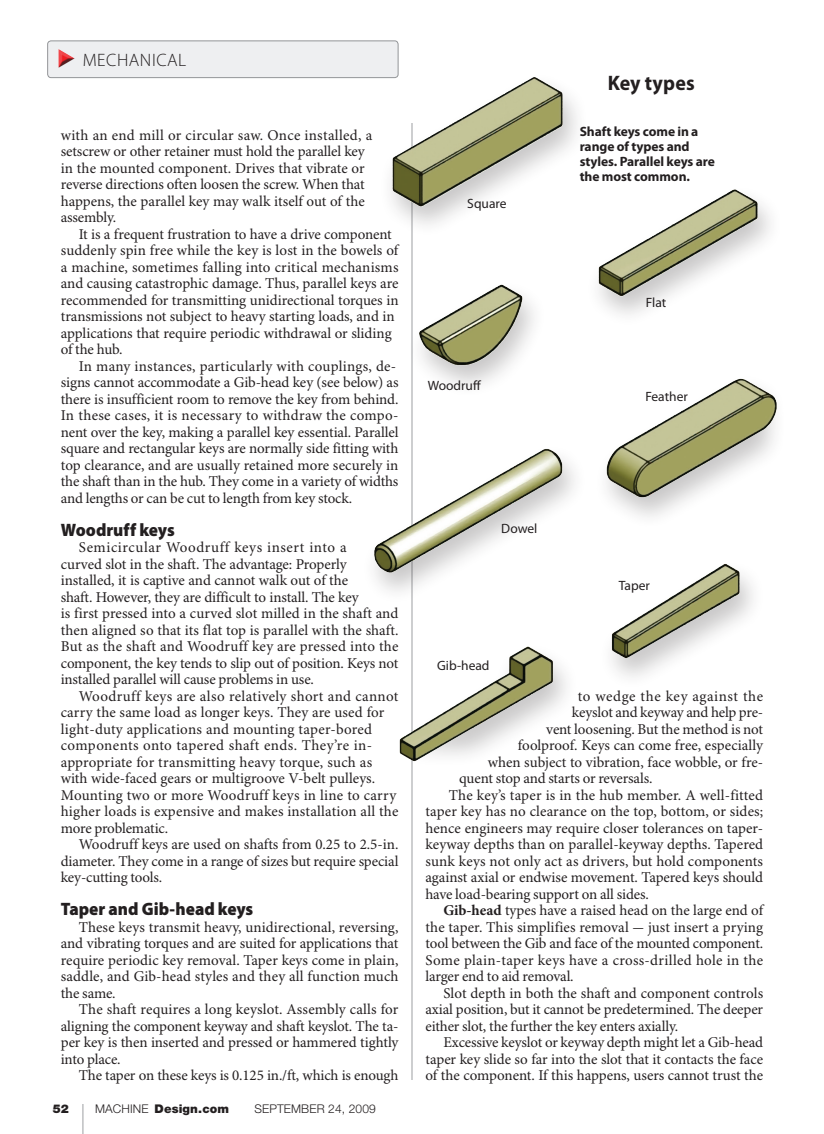
<style>
.page{position:relative;width:824px;height:1134px;background:#fff}
.page>*{position:absolute;margin:0;border:0;box-sizing:border-box;transform-origin:0 0}
.Art_Title{font:700 21px "Myriad Pro";letter-spacing:.01em;color:#231f20;scale:.95 1}
.Subhead-Feature{font:900 18px "Myriad Pro";color:#231f20;scale:.95 1}
.t1{font:300 18px "Myriad Pro";letter-spacing:.03em;color:#231f20}
.Text-Feature{font:15px/16.5px "Minion Pro";color:#231f20;text-align:justify}
.Text-Feature-2{font:15px "Minion Pro";letter-spacing:.035em;color:#231f20}
.Caption-Feature{font:700 13.5px/15px "Myriad Pro";letter-spacing:-.005em;color:#231f20}
.Callouts{font:13.5px "Myriad Pro";color:#231f20}
.t2{font:900 12px "Helvetica Neue LT Std";letter-spacing:.01em;color:#231f20}
.t3{font:300 12px "Helvetica Neue LT Std";letter-spacing:.01em;color:#231f20}
.s1{font-weight:300}
.s2{font-weight:700}
</style>
<div class="page">
<hr style="left:411px;top:123px;width:1px;height:957px;background:#9d9fa2">
<div style="left:48px;top:41px;width:350px;height:37px;background:#eeeff1;border-radius:3px"></div>
<div style="left:47px;top:41px;width:351px;height:37px;border:1px solid #939598;border-radius:3px"></div>
<div style="left:361px;top:72px;width:425px;height:695px;background:#231f20;opacity:.25"></div>
<img style="left:479px;top:77px;width:55px;height:32px">
<hr style="left:82px;top:1104px;width:1px;height:30px;background:#9d9fa2">
<svg style="left:58px;top:58px;width:17px;height:10px"></svg>
<p class="t1" style="left:83px;top:50px;width:105px">MECHANICAL</p>
<p class="Text-Feature" style="left:61px;top:127px;width:313px;text-align:left">with an end mill or circular saw. Once installed, a setscrew or other retainer must hold the parallel key in the mounted component. Drives that vibrate or reverse directions often loosen the screw. When that happens, the parallel key may walk itself out of the assembly.</p>
<p class="Text-Feature" style="left:61px;top:226px;width:339px;text-align:left;text-indent:18px">It is a frequent frustration to have a drive component suddenly spin free while the key is lost in the bowels of a machine, sometimes falling into critical mechanisms and causing catastrophic damage. Thus, parallel keys are recommended for transmitting unidirectional torques in transmissions not subject to heavy starting loads, and in applications that require periodic withdrawal or sliding of the hub.</p>
<p class="Text-Feature" style="left:61px;top:358px;width:339px;text-align:left;text-indent:18px">In many instances, particularly with couplings, de&shy;signs cannot accommodate a Gib-head key (see below) as there is insufficient room to remove the key from behind.<br>In these cases, it is necessary to withdraw the compo&shy;nent over the key, making a parallel key essential. Parallel square and rectangular keys are normally side fitting with top clearance, and are usually retained more securely in the shaft than in the hub. They come in a variety of widths and lengths or can be cut to length from key stock.</p>
<p class="Subhead-Feature" style="left:61px;top:519px;width:121px">Woodruff keys</p>
<p class="Text-Feature" style="left:61px;top:540px;width:339px;text-align:left;text-indent:18px">Semicircular Woodruff keys insert into a<br>curved slot in the shaft. The advantage: Properly installed, it is captive and cannot walk out of the<br>shaft. However, they are difficult to install. The key<br>is first pressed into a curved slot milled in the shaft and then aligned so that its flat top is parallel with the shaft.<br>But as the shaft and Woodruff key are pressed into the component, the key tends to slip out of position. Keys not installed parallel will cause problems in use.</p>
<p class="Text-Feature" style="left:61px;top:688px;width:339px;text-align:left;text-indent:18px">Woodruff keys are also relatively short and cannot carry the same load as longer keys. They are used for light-duty applications and mounting taper-bored components onto tapered shaft ends. They’re in&shy;appropriate for transmitting heavy torque, such as with wide-faced gears or multigroove V-belt pulleys.<br>Mounting two or more Woodruff keys in line to carry higher loads is expensive and makes installation all the more problematic.</p>
<p class="Text-Feature" style="left:61px;top:837px;width:339px;text-indent:18px">Woodruff keys are used on shafts from 0.25 to 2.5-in. diameter. They come in a range of sizes but require special key-cutting tools.</p>
<p class="Subhead-Feature" style="left:61px;top:899px;width:204px">Taper and Gib-head keys</p>
<p class="Text-Feature" style="left:61px;top:919px;width:339px;text-indent:18px">These keys transmit heavy, unidirectional, reversing, and vibrating torques and are suited for applications that require periodic key removal. Taper keys come in plain, saddle, and Gib-head styles and they all function much the same.</p>
<p class="Text-Feature" style="left:61px;top:1002px;width:339px;text-indent:18px">The shaft requires a long keyslot. Assembly calls for aligning the component keyway and shaft keyslot. The ta&shy;per key is then inserted and pressed or hammered tightly into place.</p>
<p class="Text-Feature" style="left:79px;top:1068px;width:321px">The taper on these keys is 0.125 in./ft, which is enough</p>
<p class="t2" style="left:53px;top:1102px;width:18px">52</p>
<p class="t2" style="left:95px;top:1102px;width:135px"><span class="s1">MACHINE</span> Design.com</p>
<p class="t3" style="left:254px;top:1101px;width:123px">SEPTEMBER 24, 2009</p>
<p class="Art_Title" style="left:608px;top:72px;width:93px">Key types</p>
<p class="Callouts" style="left:467px;top:196px;width:41px">Square</p>
<p class="Callouts" style="left:428px;top:378px;width:55px">Woodruff</p>
<p class="Caption-Feature" style="left:579px;top:125px;width:137px">Shaft keys come in a range of types and styles. Parallel keys are the most common.</p>
<p class="Callouts" style="left:646px;top:295px;width:22px">Flat</p>
<p class="Callouts" style="left:645px;top:389px;width:44px">Feather</p>
<p class="Callouts" style="left:501px;top:521px;width:38px">Dowel</p>
<p class="Callouts" style="left:437px;top:658px;width:54px">Gib-head</p>
<p class="Callouts" style="left:618px;top:578px;width:33px">Taper</p>
<p class="Text-Feature-2" style="left:578px;top:687px;width:187px">to wedge the key against the</p>
<p class="Text-Feature" style="left:572px;top:705px;width:193px">keyslot and keyway and help pre-</p>
<p class="Text-Feature" style="left:546px;top:721px;width:218px">vent loosening. But the method is not</p>
<p class="Text-Feature" style="left:518px;top:738px;width:247px">foolproof. Keys can come free, especially</p>
<p class="Text-Feature" style="left:488px;top:754px;width:277px">when subject to vibration, face wobble, or fre-</p>
<p class="Text-Feature" style="left:459px;top:771px;width:195px">quent stop and starts or reversals.</p>
<p class="Text-Feature" style="left:425px;top:787px;width:339px;text-indent:23px">The key’s taper is in the hub member. A well-fitted taper key has no clearance on the top, bottom, or sides; hence engineers may require closer tolerances on taper&shy;keyway depths than on parallel-keyway depths. Tapered sunk keys not only act as drivers, but hold components against axial or endwise movement. Tapered keys should have load-bearing support on all sides.</p>
<p class="Text-Feature" style="left:425px;top:903px;width:339px;text-indent:18px"><span class="s2">Gib-head</span> types have a raised head on the large end of the taper. This simplifies removal - just insert a prying tool between the Gib and face of the mounted component.<br>Some plain-taper keys have a cross-drilled hole in the larger end to aid removal.</p>
<p class="Text-Feature" style="left:425px;top:985px;width:339px;text-indent:18px">Slot depth in both the shaft and component controls axial position, but it cannot be predetermined. The deeper either slot, the further the key enters axially.</p>
<p class="Text-Feature" style="left:425px;top:1035px;width:339px;text-indent:18px">Excessive keyslot or keyway depth might let a Gib-head taper key slide so far into the slot that it contacts the face of the component. If this happens, users cannot trust the</p>
</div>
